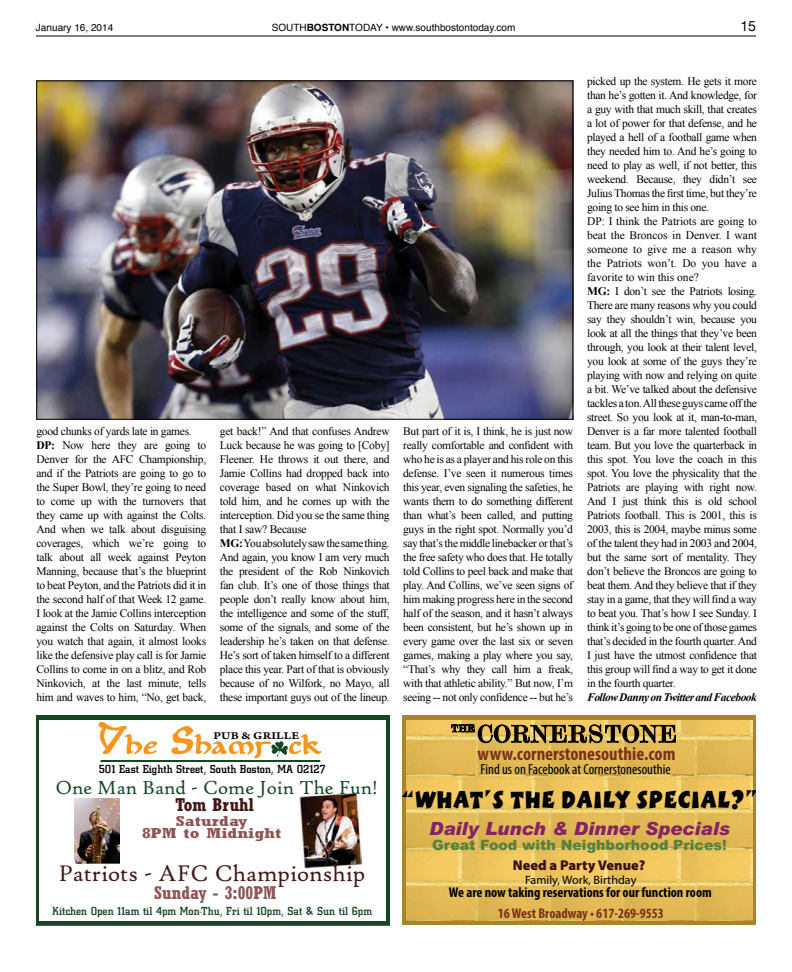
<style>
.page{position:relative;width:792px;height:972px;background:#fff}
.page>*{position:absolute;margin:0;border:0;box-sizing:border-box;transform-origin:0 0}
.t1{font:25.1px "Modern 20 BT Roman B";color:#000}
.t2{font:24.8px "Boink Let Plain";color:#000}
.t3{font:24.3px "High Tower Text";color:#441616}
.t4{font:20.2px "High Tower Text";color:#144722}
.t5{font:700 condensed 18.8px "Myriad Pro";color:#7b3118}
.t6{font:italic 900 18.2px "Arial";color:#832565}
.t7{font:700 condensed 18.2px "Rockwell";color:#8e5555}
.t8{font:700 condensed 18.2px "Rockwell";color:#441616}
.t9{font:condensed 14.6px "Myriad Pro";color:#000}
.t10{font:700 condensed 14.2px "Myriad Pro";color:#000}
.t11{font:italic 900 14.2px "Arial";color:#56823b}
.t12{font:700 condensed 14.2px "Myriad Pro";color:#7b3118}
.t13{font:700 condensed 14.2px/11.7px "Rockwell";color:#8e5555;text-align:center;scale:1.45 1}
.t14{font:900 14.2px "Myriad Pro";color:#391111}
.t15{font:14px "Helvetica Neue";color:#000}
.t16{font:500 12.1px "City D";color:#144722}
.t17{font:500 12.1px "City D";color:#000}
.t18{font:12.1px "Myriad Pro";color:#000}
.t19{font:11.5px/14px "Times New Roman";letter-spacing:-.025em;color:#000}
.t20{font:italic 700 11.5px "Times New Roman";letter-spacing:-.04em;color:#000}
.t21{font:700 11px "Arno Pro Smbd Caption Semi";letter-spacing:.01em;color:#000;scale:1.14 1}
.t22{font:10.4px "Modern 20 BT Roman B";color:#000}
.t23{font:10px "Helvetica";color:#000}
.s1{font-weight:700}
</style>
<div class="page">
<hr style="left:36px;top:36px;width:720px;height:1px;background:#000">
<img style="left:38px;top:83px;width:533px;height:335px">
<div style="left:36px;top:716px;width:353px;height:209px;background:#144722"></div>
<div style="left:39px;top:720px;width:347px;height:201px;background:#fff"></div>
<img style="left:299px;top:793px;width:62px;height:76px">
<img style="left:74px;top:798px;width:46px;height:65px">
<hr style="left:101px;top:760px;width:219px;height:2px;background:#144722">
<svg style="left:98px;top:722px;width:60px;height:33px"></svg>
<svg style="left:171px;top:726px;width:151px;height:32px"></svg>
<div style="left:403px;top:716px;width:353px;height:209px;background:#a8842e"></div>
<svg style="left:406px;top:720px;width:346px;height:201px;fill:#e5bd59"></svg>
<svg style="left:451px;top:725px;width:225px;height:38px"></svg>
<p class="t23" style="left:36px;top:20px;width:79px">January 16, 2014</p>
<p class="t23" style="left:272px;top:20px;width:245px">SOUTH<span class="s1">BOSTON</span>TODAY • www.southbostontoday.com</p>
<p class="t15" style="left:740px;top:18px;width:17px">15</p>
<p class="t19" style="left:36px;top:424px;width:171px">good chunks of yards late in games.<br><span class="s1">DP:</span> Now here they are going to Denver for the AFC Championship, and if the Patriots are going to go to the Super Bowl, they’re going to need to come up with the turnovers that they came up with against the Colts.<br>And when we talk about disguising coverages, which we’re going to talk about all week against Peyton Manning, because that’s the blueprint to beat Peyton, and the Patriots did it in the second half of that Week 12 game.<br>I look at the Jamie Collins interception against the Colts on Saturday. When you watch that again, it almost looks like the defensive play call is for Jamie Collins to come in on a blitz, and Rob Ninkovich, at the last minute, tells him and waves to him, “No, get back,</p>
<p class="t19" style="left:220px;top:424px;width:171px">get back!” And that confuses Andrew Luck because he was going to [Coby] Fleener. He throws it out there, and Jamie Collins had dropped back into coverage based on what Ninkovich told him, and he comes up with the interception. Did you se the same thing that I saw? Because<br><span class="s1">MG:</span> You absolutely saw the same thing.<br>And again, you know I am very much the president of the Rob Ninkovich fan club. It’s one of those things that people don’t really know about him, the intelligence and some of the stuff, some of the signals, and some of the leadership he’s taken on that defense.<br>He’s sort of taken himself to a different place this year. Part of that is obviously because of no Wilfork, no Mayo, all these important guys out of the lineup.</p>
<p class="t19" style="left:403px;top:424px;width:171px;text-align:justify">But part of it is, I think, he is just now really comfortable and confident with who he is as a player and his role on this defense. I’ve seen it numerous times this year, even signaling the safeties, he wants them to do something different than what’s been called, and putting guys in the right spot. Normally you’d say that’s the middle linebacker or that’s the free safety who does that. He totally told Collins to peel back and make that play. And Collins, we’ve seen signs of him making progress here in the second half of the season, and it hasn’t always been consistent, but he’s shown up in every game over the last six or seven games, making a play where you say, “That’s why they call him a freak, with that athletic ability.” But now, I’m seeing -- not only confidence -- but he’s</p>
<p class="t19" style="left:587px;top:74px;width:171px">picked up the system. He gets it more than he’s gotten it. And knowledge, for a guy with that much skill, that creates a lot of power for that defense, and he played a hell of a football game when they needed him to. And he’s going to need to play as well, if not better, this weekend. Because, they didn’t see Julius Thomas the first time, but they’re going to see him in this one.<br>DP: I think the Patriots are going to beat the Broncos in Denver. I want someone to give me a reason why the Patriots won’t. Do you have a favorite to win this one?<br><span class="s1">MG:</span> I don’t see the Patriots losing.<br>There are many reasons why you could say they shouldn’t win, because you look at all the things that they’ve been through, you look at their talent level, you look at some of the guys they’re playing with now and relying on quite a bit. We’ve talked about the defensive tackles a ton. All these guys came off the street. So you look at it, man-to-man, Denver is a far more talented football team. But you love the quarterback in this spot. You love the coach in this spot. You love the physicality that the Patriots are playing with right now.<br>And I just think this is old school Patriots football. This is 2001, this is 2003, this is 2004, maybe minus some of the talent they had in 2003 and 2004, but the same sort of mentality. They don’t believe the Broncos are going to beat them. And they believe that if they stay in a game, that they will find a way to beat you. That’s how I see Sunday. I think it’s going to be one of those games that’s decided in the fourth quarter. And I just have the utmost confidence that this group will find a way to get it done in the fourth quarter.</p>
<p class="t20" style="left:587px;top:689px;width:171px">Follow Danny on Twitter and Facebook</p>
<p class="t21" style="left:213px;top:729px;width:77px">PUB &amp; GRILLE</p>
<p class="t17" style="left:99px;top:765px;width:228px">501 East Eighth Street, South Boston, MA 02127</p>
<h3 class="t4" style="left:55px;top:779px;width:324px">One Man Band - Come Join The Fun!</h3>
<h3 class="t8" style="left:176px;top:798px;width:80px">Tom Bruhl</h3>
<p class="t13" style="left:142px;top:817px;width:98px">Saturday<br>8PM to Midnight</p>
<h3 class="t3" style="left:58px;top:864px;width:309px">Patriots - AFC Championship</h3>
<h3 class="t7" style="left:154px;top:886px;width:124px">Sunday - 3:00PM</h3>
<p class="t16" style="left:53px;top:907px;width:321px">Kitchen Open 11am til 4pm Mon-Thu, Fri til 10pm, Sat &amp; Sun til 6pm</p>
<p class="t22" style="left:451px;top:722px;width:26px">THE</p>
<h1 class="t1" style="left:477px;top:719px;width:202px">CORNERSTONE</h1>
<h3 class="t5" style="left:478px;top:746px;width:199px">www.cornerstonesouthie.com</h3>
<p class="t9" style="left:481px;top:760px;width:192px">Find us on Facebook at Cornerstonesouthie</p>
<h2 class="t2" style="left:401px;top:785px;width:359px">“WHAT’S THE DAILY SPECIAL?”</h2>
<h3 class="t6" style="left:429px;top:822px;width:302px">Daily Lunch &amp; Dinner Specials</h3>
<p class="t11" style="left:432px;top:840px;width:296px">Great Food with Neighborhood Prices!</p>
<p class="t14" style="left:513px;top:860px;width:134px">Need a Party Venue?</p>
<p class="t10" style="left:449px;top:887px;width:264px">We are now taking reservations for our function room</p>
<p class="t18" style="left:525px;top:875px;width:113px">Family, Work, Birthday</p>
<p class="t12" style="left:498px;top:908px;width:168px">16 West Broadway • 617-269-9553</p>
</div>
